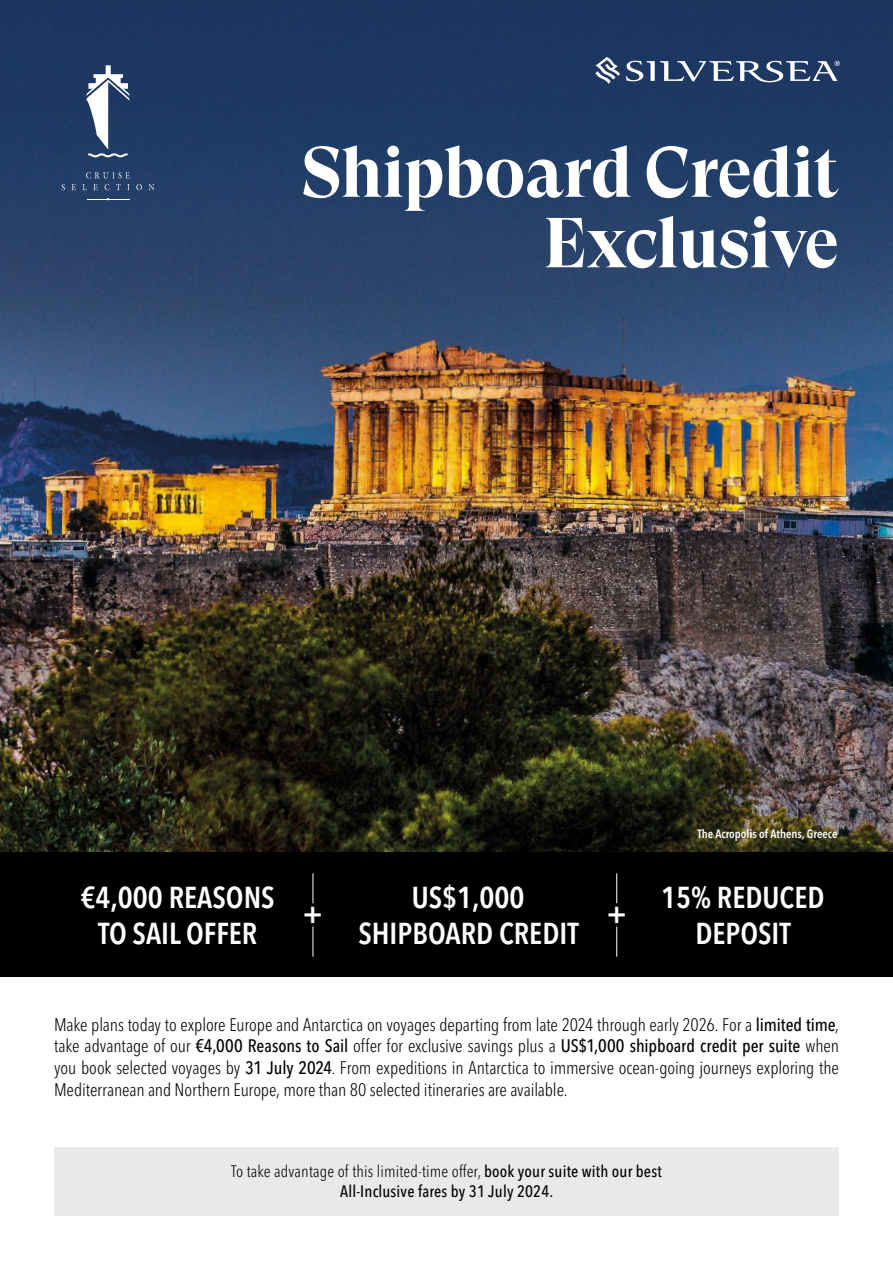
<style>
.page{position:relative;width:893px;height:1263px;background:#fff}
.page>*{position:absolute;margin:0;border:0;box-sizing:border-box;transform-origin:0 0}
.t1{font:700 70.5px/70.5px "GT Super Display";letter-spacing:-.01em;color:#fff;text-align:right}
.t2{font:600 condensed 30px/36px "Avenir Next LT Pro";color:#fff;text-align:center}
.t3{font:300 condensed 18px/21.6px "Avenir Next LT Pro";letter-spacing:-.005em;color:#000;text-align:justify}
.t4{font:500 condensed 16.5px/19.8px "Avenir Next LT Pro";letter-spacing:.01em;color:#000;text-align:center}
.t5{font:600 condensed 12px "Avenir Next LT Pro";color:#fff}
.s1{font-weight:500}
.s2{font-weight:300}
</style>
<div class="page">
<img style="left:0;top:364px;width:893px;height:489px">
<div style="left:0;top:0;width:893px;height:364px;background:linear-gradient(to bottom,#15315d,#374f74)"></div>
<div style="left:0;top:853px;width:893px;height:124px;background:#000"></div>
<svg style="left:595px;top:57px;width:25px;height:27px"></svg>
<svg style="left:626px;top:61px;width:214px;height:21px"></svg>
<div style="left:54px;top:1147px;width:785px;height:69px;background:#e9e9e9"></div>
<hr style="left:313px;top:926px;width:1px;height:31px;background:#fff">
<hr style="left:313px;top:873px;width:1px;height:30px;background:#fff">
<hr style="left:616px;top:926px;width:1px;height:31px;background:#fff">
<hr style="left:616px;top:873px;width:1px;height:30px;background:#fff">
<svg style="left:86px;top:172px;width:44px;height:6px"></svg>
<svg style="left:61px;top:184px;width:4px;height:6px"></svg>
<svg style="left:72px;top:184px;width:4px;height:6px"></svg>
<svg style="left:83px;top:184px;width:4px;height:6px"></svg>
<svg style="left:93px;top:184px;width:5px;height:6px"></svg>
<svg style="left:105px;top:184px;width:4px;height:6px"></svg>
<svg style="left:116px;top:184px;width:5px;height:6px"></svg>
<svg style="left:127px;top:184px;width:3px;height:6px"></svg>
<svg style="left:136px;top:184px;width:6px;height:6px"></svg>
<svg style="left:148px;top:184px;width:6px;height:6px"></svg>
<hr style="left:87px;top:199px;width:43px;height:1px;background:#fff">
<svg style="left:86px;top:65px;width:44px;height:92px"></svg>
<h1 class="t1" style="left:302px;top:139px;width:539px">Shipboard Credit<br>Exclusive</h1>
<p class="t5" style="left:697px;top:826px;width:141px">The Acropolis of Athens, Greece</p>
<h2 class="t2" style="left:81px;top:879px;width:196px">€4,000 REASONS<br>TO SAIL OFFER</h2>
<h2 class="t2" style="left:358px;top:879px;width:222px">US$1,000<br>SHIPBOARD CREDIT</h2>
<h2 class="t2" style="left:661px;top:879px;width:165px">15% REDUCED<br>DEPOSIT</h2>
<h2 class="t2" style="left:303px;top:895px;width:21px">+</h2>
<h2 class="t2" style="left:607px;top:895px;width:21px">+</h2>
<p class="t3" style="left:54px;top:1014px;width:786px">Make plans today to explore Europe and Antarctica on voyages departing from late 2024 through early 2026. For a <span class="s1">limited time</span>, take advantage of our <span class="s1">€4,000 Reasons to Sail</span> offer for exclusive savings plus a <span class="s1">US$1,000 shipboard credit per suite</span> when you book selected voyages by <span class="s1">31 July 2024</span>. From expeditions in Antarctica to immersive ocean-going journeys exploring the Mediterranean and Northern Europe, more than 80 selected itineraries are available.</p>
<p class="t4" style="left:231px;top:1161px;width:432px"><span class="s2">To take advantage of this limited-time offer,</span> book your suite with our best<br>All-Inclusive fares by 31 July 2024.</p>
</div>
